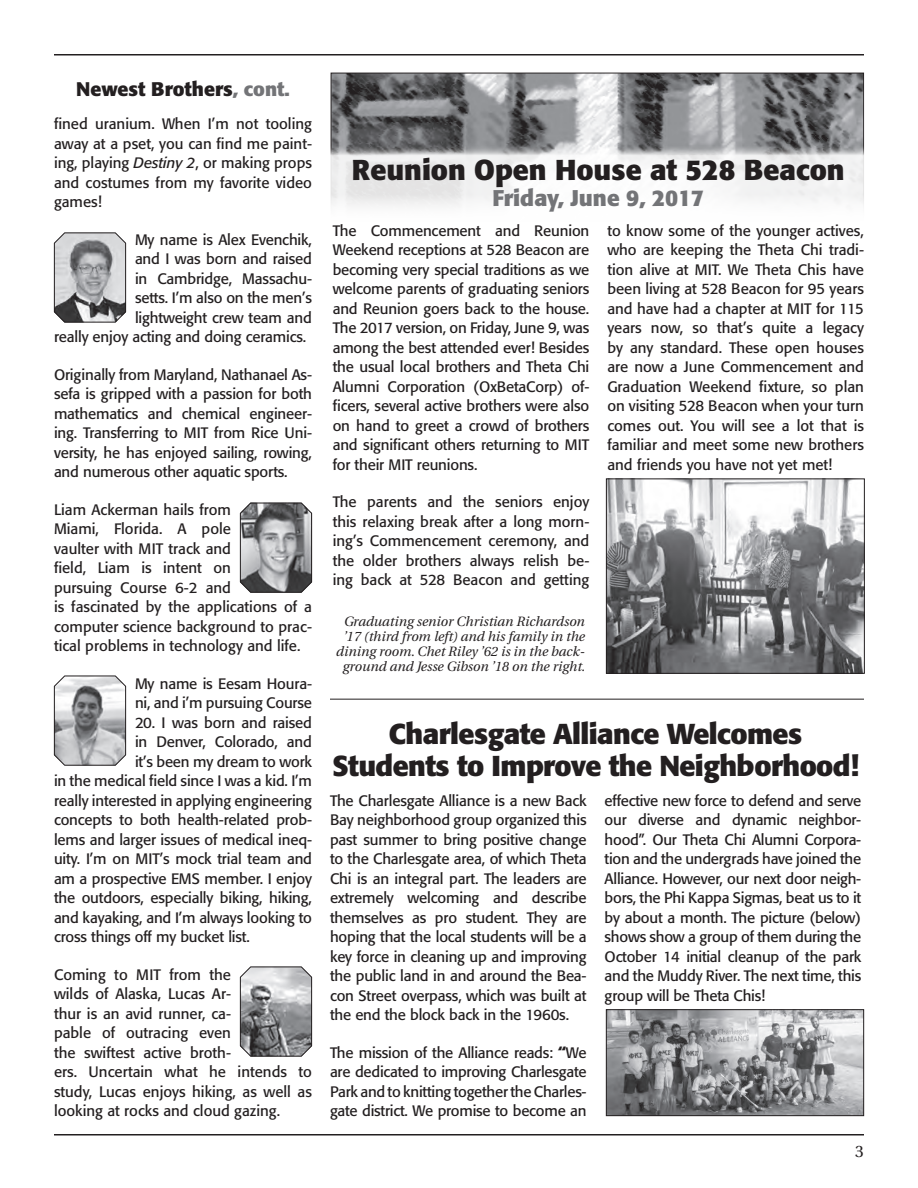
<style>
.page{position:relative;width:918px;height:1188px;background:#fff}
.page>*{position:absolute;margin:0;border:0;box-sizing:border-box;transform-origin:0 0}
.headline{font:700 28.5px/31.5px "Formata";letter-spacing:-.02em;color:#231f20;text-align:center}
.headline-2{font:700 28.5px "Formata";color:#231f20}
.headline-3{font:700 22.5px "Formata";color:#737477}
.headline-4{font:700 19.5px "Formata";color:#231f20}
.t1{font:16.5px "Utopia";color:#231f20}
.body_text_compact{font:15px/19.5px "Formata";letter-spacing:-.01em;color:#231f20;text-align:justify}
.body_text_blocks{font:15px/19.5px "Formata";letter-spacing:-.01em;color:#231f20}
.t2{font:italic 13.5px/15px "Utopia";color:#231f20;text-align:center}
.s1{color:#737477}
.s2{font-style:italic}
.s3{font-weight:700}
</style>
<div class="page">
<hr style="left:54px;top:54px;width:810px;height:2px;background:#231f20">
<hr style="left:54px;top:1134px;width:810px;height:2px;background:#231f20">
<img style="left:333px;top:75px;width:529px;height:70px">
<svg style="left:330px;top:145px;width:535px;height:61px;fill:#f1f2f2"></svg>
<img style="left:608px;top:480px;width:255px;height:192px">
<div style="left:606px;top:478px;width:259px;height:196px;border:1px solid #231f20"></div>
<img style="left:608px;top:1011px;width:254px;height:103px">
<div style="left:606px;top:1009px;width:258px;height:107px;border:1px solid #231f20"></div>
<img style="left:56px;top:234px;width:68px;height:86px">
<div style="left:54px;top:232px;width:72px;height:90px;border:1px solid #231f20;border-radius:10px"></div>
<img style="left:242px;top:505px;width:68px;height:86px">
<div style="left:240px;top:503px;width:72px;height:90px;border:1px solid #231f20;border-radius:10px"></div>
<img style="left:56px;top:678px;width:68px;height:86px">
<div style="left:54px;top:676px;width:72px;height:90px;border:1px solid #231f20;border-radius:10px"></div>
<img style="left:242px;top:969px;width:68px;height:86px">
<div style="left:240px;top:967px;width:72px;height:90px;border:1px solid #231f20;border-radius:10px"></div>
<hr style="left:330px;top:699px;width:534px;height:1px;background:#231f20">
<p class="headline-4" style="left:76px;top:77px;width:215px">Newest Brothers<span class="s1">, cont.</span></p>
<p class="body_text_blocks" style="left:54px;top:114px;width:260px;text-align:justify">fined uranium. When I’m not tooling away at a pset, you can find me paint&shy;ing, playing <span class="s2">Destiny 2</span>, or making props and costumes from my favorite video games!</p>
<p class="body_text_blocks" style="left:135px;top:230px;width:178px">My name is Alex Evenchik,</p>
<p class="body_text_blocks" style="left:135px;top:249px;width:178px">and I was born and raised</p>
<p class="body_text_blocks" style="left:135px;top:269px;width:178px">in Cambridge, Massachu-</p>
<p class="body_text_blocks" style="left:135px;top:288px;width:178px">setts. I’m also on the men’s</p>
<p class="body_text_blocks" style="left:135px;top:308px;width:178px">lightweight crew team and</p>
<p class="body_text_blocks" style="left:54px;top:327px;width:254px">really enjoy acting and doing ceramics.</p>
<p class="body_text_blocks" style="left:54px;top:365px;width:260px;text-align:justify">Originally from Maryland, Nathanael As&shy;sefa is gripped with a passion for both mathematics and chemical engineer&shy;ing. Transferring to MIT from Rice Uni&shy;versity, he has enjoyed sailing, rowing, and numerous other aquatic sports.</p>
<p class="body_text_blocks" style="left:54px;top:500px;width:260px">Liam Ackerman hails from<br>Miami, Florida. A pole<br>vaulter with MIT track and<br>field, Liam is intent on<br>pursuing Course 6-2 and<br>is fascinated by the applications of a computer science background to prac&shy;tical problems in technology and life.</p>
<p class="body_text_blocks" style="left:135px;top:674px;width:178px">My name is Eesam Houra&shy;ni, and i’m pursuing Course</p>
<p class="body_text_blocks" style="left:135px;top:713px;width:179px">20. I was born and raised</p>
<p class="body_text_blocks" style="left:135px;top:732px;width:178px">in Denver, Colorado, and</p>
<p class="body_text_blocks" style="left:135px;top:752px;width:179px">it’s been my dream to work</p>
<p class="body_text_blocks" style="left:54px;top:771px;width:259px">in the medical field since I was a kid. I’m</p>
<p class="body_text_blocks" style="left:54px;top:791px;width:260px">really interested in applying engineering</p>
<p class="body_text_blocks" style="left:54px;top:810px;width:260px">concepts to both health-related prob-</p>
<p class="body_text_blocks" style="left:54px;top:830px;width:260px">lems and larger issues of medical ineq-</p>
<p class="body_text_blocks" style="left:54px;top:849px;width:260px">uity. I’m on MIT’s mock trial team and</p>
<p class="body_text_blocks" style="left:54px;top:869px;width:259px">am a prospective EMS member. I enjoy</p>
<p class="body_text_blocks" style="left:54px;top:888px;width:260px">the outdoors, especially biking, hiking,</p>
<p class="body_text_blocks" style="left:54px;top:908px;width:260px">and kayaking, and I’m always looking to</p>
<p class="body_text_blocks" style="left:54px;top:927px;width:197px">cross things off my bucket list.</p>
<p class="body_text_blocks" style="left:54px;top:965px;width:259px">Coming to MIT from the<br>wilds of Alaska, Lucas Ar-<br>thur is an avid runner, ca-<br>pable of outracing even<br>the swiftest active broth-<br>ers. Uncertain what he intends to study, Lucas enjoys hiking, as well as looking at rocks and cloud gazing.</p>
<p class="headline-2" style="left:352px;top:152px;width:494px">Reunion Open House at 528 Beacon</p>
<p class="headline-3" style="left:493px;top:184px;width:213px">Friday, June 9, 2017</p>
<p class="body_text_compact" style="left:333px;top:221px;width:258px">The Commencement and Reunion Weekend receptions at 528 Beacon are becoming very special traditions as we welcome parents of graduating seniors and Reunion goers back to the house.<br>The 2017 version, on Friday, June 9, was among the best attended ever! Besides the usual local brothers and Theta Chi Alumni Corporation (OxBetaCorp) of&shy;ficers, several active brothers were also on hand to greet a crowd of brothers and significant others returning to MIT for their MIT reunions.</p>
<p class="body_text_compact" style="left:333px;top:492px;width:258px">The parents and the seniors enjoy this relaxing break after a long morn&shy;ing’s Commencement ceremony, and the older brothers always relish be&shy;ing back at 528 Beacon and getting</p>
<p class="body_text_compact" style="left:607px;top:221px;width:258px">to know some of the younger actives, who are keeping the Theta Chi tradi&shy;tion alive at MIT. We Theta Chis have been living at 528 Beacon for 95 years and have had a chapter at MIT for 115 years now, so that’s quite a legacy by any standard. These open houses are now a June Commencement and Graduation Weekend fixture, so plan on visiting 528 Beacon when your turn comes out. You will see a lot that is familiar and meet some new brothers and friends you have not yet met!</p>
<p class="t2" style="left:336px;top:614px;width:251px">Graduating senior Christian Richardson ’17 (third from left) and his family in the dining room. Chet Riley ’62 is in the back&shy;ground and Jesse Gibson ’18 on the right.</p>
<p class="headline" style="left:332px;top:718px;width:528px">Charlesgate Alliance Welcomes<br>Students to Improve the Neighborhood!</p>
<p class="body_text_compact" style="left:330px;top:791px;width:258px">The Charlesgate Alliance is a new Back Bay neighborhood group organized this past summer to bring positive change to the Charlesgate area, of which Theta Chi is an integral part. The leaders are extremely welcoming and describe themselves as pro student. They are hoping that the local students will be a key force in cleaning up and improving the public land in and around the Bea&shy;con Street overpass, which was built at the end the block back in the 1960s.</p>
<p class="body_text_compact" style="left:330px;top:1043px;width:258px">The mission of the Alliance reads: <span class="s3">“</span>We are dedicated to improving Charlesgate Park and to knitting together the Charles&shy;gate district. We promise to become an</p>
<p class="body_text_compact" style="left:605px;top:791px;width:258px">effective new force to defend and serve our diverse and dynamic neighbor&shy;hood”. Our Theta Chi Alumni Corpora&shy;tion and the undergrads have joined the Alliance. However, our next door neigh&shy;bors, the Phi Kappa Sigmas, beat us to it by about a month. The picture (below) shows show a group of them during the October 14 initial cleanup of the park and the Muddy River. The next time, this group will be Theta Chis!</p>
<p class="t1" style="left:855px;top:1142px;width:10px">3</p>
</div>
